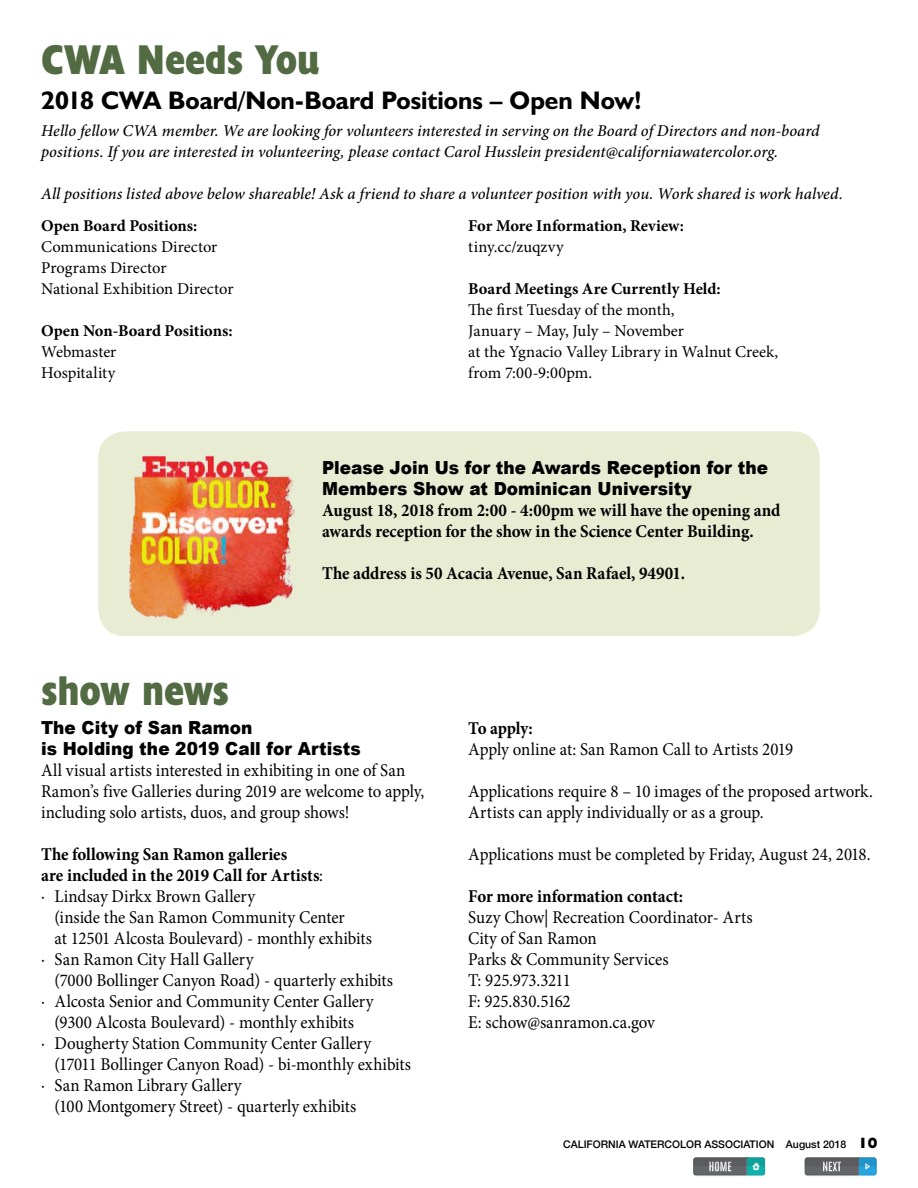
<style>
.page{position:relative;width:918px;height:1188px;background:#fff}
.page>*{position:absolute;margin:0;border:0;box-sizing:border-box;transform-origin:0 0}
.t1{font:700 condensed 42px "Humanist 521 BT Xtra";letter-spacing:-.005em;color:#526b43}
.t2{font:700 25.5px "Humanist 521 BT";color:#000}
.t3{font:18px/21px "Minion Pro";letter-spacing:-.005em;color:#000;scale:.94 1}
.t4{font:700 18px/21px "Minion Pro";letter-spacing:-.005em;color:#000;scale:.94 1}
.t5{font:900 18px/21px "Arial";letter-spacing:.005em;color:#000;scale:.94 1}
.t6{font:italic 500 16.5px/21px "Minion Pro";color:#000}
.t7{font:16.5px/21px "Minion Pro";color:#000}
.t8{font:700 16.5px "Minion Pro";letter-spacing:-.005em;color:#000}
.t9{font:500 10.5px "Helvetica Neue";color:#000}
.s1{font-weight:400;font-style:normal}
.s2{font-weight:700;font-style:normal}
.s3{font-weight:400}
.s4{font-family:"Humanist 521 BT";font-weight:800;font-size:15px}
</style>
<div class="page">
<div style="left:98px;top:431px;width:722px;height:205px;background:#e8ecd3;border-radius:27px"></div>
<svg style="left:693px;top:1157px;width:72px;height:19px"></svg>
<svg style="left:805px;top:1157px;width:71px;height:19px"></svg>
<img style="left:129px;top:455px;width:166px;height:164px">
<h1 class="t1" style="left:41px;top:34px;width:280px">CWA Needs You</h1>
<h2 class="t2" style="left:41px;top:84px;width:602px">2018 CWA Board/Non-Board Positions – Open Now!</h2>
<p class="t6" style="left:41px;top:120px;width:780px">Hello fellow CWA member. We are looking for volunteers interested in serving on the Board of Directors and non-board positions. If you are interested in volunteering, please contact Carol Husslein president@californiawatercolor.org.</p>
<p class="t6" style="left:41px;top:178px;width:803px;line-height:31.5px">All positions listed above below shareable! Ask a friend to share a volunteer position with you. Work shared is work halved<span class="s1">.<br></span><span class="s2">Open Board Positions:</span></p>
<p class="t7" style="left:41px;top:236px;width:194px">Communications Director<br>Programs Director<br>National Exhibition Director</p>
<p class="t8" style="left:41px;top:319px;width:193px">Open Non-Board Positions:</p>
<p class="t7" style="left:41px;top:341px;width:77px">Webmaster<br>Hospitality</p>
<p class="t8" style="left:468px;top:214px;width:217px">For More Information, Review:</p>
<p class="t7" style="left:468px;top:236px;width:97px">tiny.cc/zuqzvy</p>
<p class="t8" style="left:468px;top:277px;width:254px">Board Meetings Are Currently Held:</p>
<p class="t7" style="left:468px;top:299px;width:311px">The first Tuesday of the month,<br>January – May, July – November<br>at the Ygnacio Valley Library in Walnut Creek, from 7:00-9:00pm.</p>
<h1 class="t1" style="left:41px;top:664px;width:190px">show news</h1>
<p class="t5" style="left:322px;top:457px;width:476px">Please Join Us for the Awards Reception for the<br>Members Show at Dominican University</p>
<p class="t4" style="left:322px;top:500px;width:489px">August 18, 2018 from 2:00 - 4:00pm we will have the opening and awards reception for the show in the Science Center Building.</p>
<p class="t4" style="left:322px;top:563px;width:388px">The address is 50 Acacia Avenue, San Rafael, 94901.</p>
<p class="t5" style="left:41px;top:716px;width:341px">The City of San Ramon<br>is Holding the 2019 Call for Artists</p>
<p class="t3" style="left:41px;top:760px;width:409px">All visual artists interested in exhibiting in one of San<br>Ramon’s five Galleries during 2019 are welcome to apply, including solo artists, duos, and group shows!</p>
<p class="t4" style="left:41px;top:843px;width:302px">The following San Ramon galleries<br>are included in the 2019 Call for Artists<span class="s3">: · Lindsay Dirkx Brown Gallery</span></p>
<p class="t3" style="left:55px;top:907px;width:310px">(inside the San Ramon Community Center</p>
<p class="t3" style="left:55px;top:928px;width:339px">at 12501 Alcosta Boulevard) - monthly exhibits</p>
<p class="t3" style="left:41px;top:949px;width:227px">· San Ramon City Hall Gallery</p>
<p class="t3" style="left:55px;top:970px;width:362px">(7000 Bollinger Canyon Road) - quarterly exhibits</p>
<p class="t3" style="left:41px;top:991px;width:355px">· Alcosta Senior and Community Center Gallery</p>
<p class="t3" style="left:55px;top:1012px;width:320px">(9300 Alcosta Boulevard) - monthly exhibits</p>
<p class="t3" style="left:41px;top:1033px;width:353px">· Dougherty Station Community Center Gallery</p>
<p class="t3" style="left:55px;top:1054px;width:381px">(17011 Bollinger Canyon Road) - bi-monthly exhibits</p>
<p class="t3" style="left:41px;top:1075px;width:215px">· San Ramon Library Gallery</p>
<p class="t3" style="left:55px;top:1096px;width:322px">(100 Montgomery Street) - quarterly exhibits</p>
<p class="t4" style="left:468px;top:718px;width:70px">To apply:</p>
<p class="t3" style="left:468px;top:739px;width:347px">Apply online at: San Ramon Call to Artists 2019</p>
<p class="t3" style="left:468px;top:781px;width:432px">Applications require 8 – 10 images of the proposed artwork.<br>Artists can apply individually or as a group.</p>
<p class="t3" style="left:468px;top:844px;width:429px">Applications must be completed by Friday, August 24, 2018.</p>
<p class="t4" style="left:468px;top:886px;width:230px">For more information contact:</p>
<p class="t3" style="left:468px;top:907px;width:304px">Suzy Chow| Recreation Coordinator- Arts<br>City of San Ramon<br>Parks &amp; Community Services<br>T: 925.973.3211<br>F: 925.830.5162<br>E: schow@sanramon.ca.gov</p>
<p class="t9" style="left:563px;top:1135px;width:316px">CALIFORNIA WATERCOLOR ASSOCIATION August 2018 <span class="s4">10</span></p>
</div>
